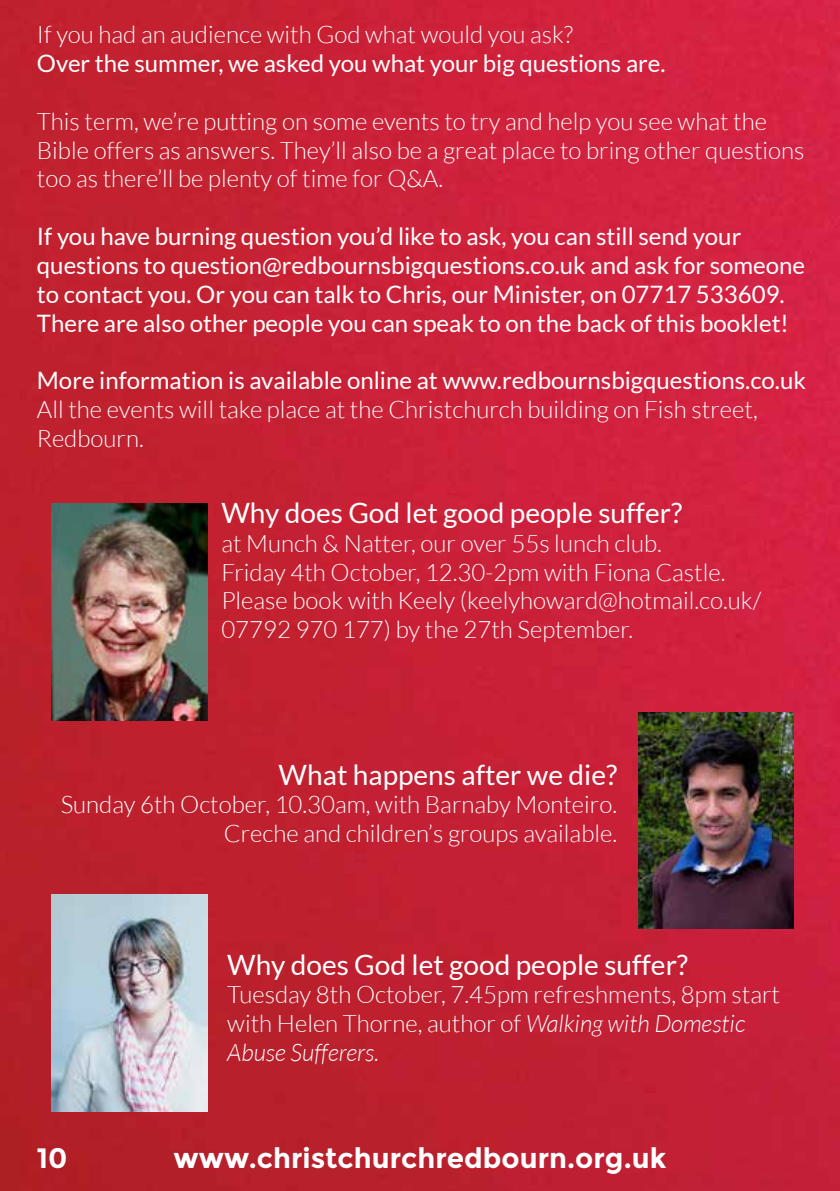
<style>
.page{position:relative;width:840px;height:1191px;background:#fff}
.page>*{position:absolute;margin:0;border:0;box-sizing:border-box;transform-origin:0 0}
.t1{font:28px "Lato";color:#fff}
.t2{font:700 28px "Montserrat";color:#fff}
.t3{font:300 24px/28.8px "Lato";color:#fff}
.t4{font:24px/28.8px "Lato";color:#fff}
.s1{font-style:italic}
</style>
<div class="page">
<img style="left:0;top:0;width:839px;height:1191px">
<img style="left:51px;top:503px;width:156px;height:217px">
<img style="left:51px;top:894px;width:156px;height:217px">
<img style="left:638px;top:712px;width:155px;height:216px">
<p class="t3" style="left:37px;top:21px;width:537px">If you had an audience with God what would you ask?</p>
<p class="t4" style="left:37px;top:49px;width:630px">Over the summer, we asked you what your big questions are.</p>
<p class="t3" style="left:37px;top:107px;width:768px">This term, we’re putting on some events to try and help you see what the<br>Bible offers as answers. They’ll also be a great place to bring other questions too as there’ll be plenty of time for Q&amp;A.</p>
<p class="t4" style="left:37px;top:222px;width:769px">If you have burning question you’d like to ask, you can still send your questions to question@redbournsbigquestions.co.uk and ask for someone to contact you. Or you can talk to Chris, our Minister, on 07717 533609.<br>There are also other people you can speak to on the back of this booklet!</p>
<p class="t4" style="left:37px;top:366px;width:770px">More information is available online at www.redbournsbigquestions.co.uk</p>
<p class="t3" style="left:37px;top:395px;width:722px">All the events will take place at the Christchurch building on Fish street,<br>Redbourn.</p>
<p class="t1" style="left:221px;top:497px;width:462px">Why does God let good people suffer?</p>
<p class="t3" style="left:221px;top:529px;width:541px">at Munch &amp; Natter, our over 55s lunch club.<br>Friday 4th October, 12.30-2pm with Fiona Castle.<br>Please book with Keely (keelyhoward@hotmail.co.uk/ 07792 970 177) by the 27th September.</p>
<p class="t1" style="left:278px;top:759px;width:340px">What happens after we die?</p>
<p class="t3" style="left:61px;top:790px;width:557px;text-align:right">Sunday 6th October, 10.30am, with Barnaby Monteiro.<br>Creche and children’s groups available.</p>
<p class="t1" style="left:227px;top:948px;width:462px">Why does God let good people suffer?</p>
<p class="t3" style="left:227px;top:980px;width:554px">Tuesday 8th October, 7.45pm refreshments, 8pm start with Helen Thorne, author of <span class="s1">Walking with Domestic<br>Abuse Sufferers.</span></p>
<p class="t2" style="left:37px;top:1142px;width:32px">10</p>
<p class="t2" style="left:173px;top:1142px;width:494px">www.christchurchredbourn.org.uk</p>
</div>
